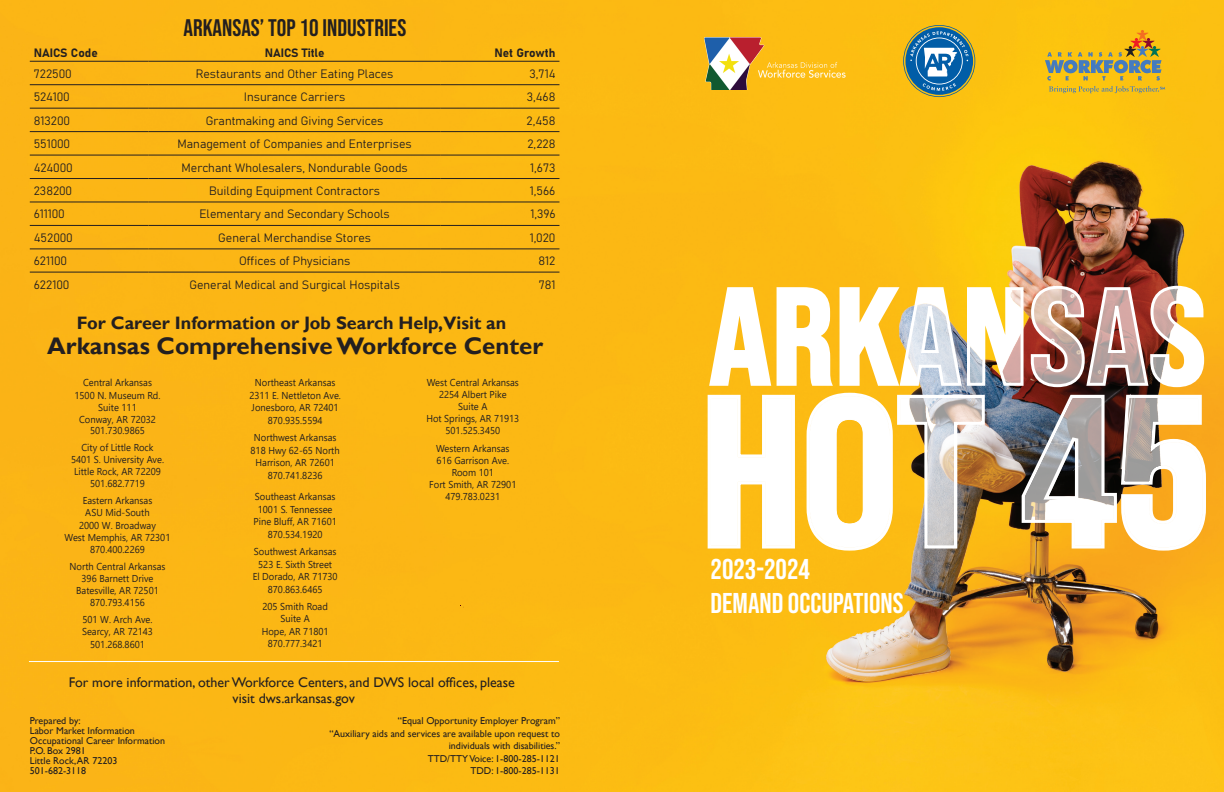
<style>
.page{position:relative;width:1224px;height:792px;background:#fff}
.page>*{position:absolute;margin:0;border:0;box-sizing:border-box;transform-origin:0 0}
.t1{font:28.6px/34.4px "Bebas Neue";color:#fff}
.t2{font:700 24px "Gill Sans";color:#231f20}
.t3{font:24px "Bebas Neue";color:#231f20}
.t4{font:700 18px "Gill Sans";color:#231f20}
.t5{font:14px/16.8px "Gill Sans";color:#231f20;text-align:center}
.t6{font:12px "Bahnschrift";color:#231f20}
.t7{font:10px/12.2px "Segoe UI";color:#231f20;text-align:center;scale:.94 1}
.t8{font:10px/9.9px "Gill Sans";color:#231f20}
</style>
<div class="page">
<img style="left:0;top:0;width:1224px;height:792px">
<img style="left:705px;top:38px;width:140px;height:52px">
<svg style="left:1045px;top:30px;width:120px;height:63px;background:#d3af33"></svg>
<svg style="left:903px;top:25px;width:72px;height:72px;background:#6b8f8a"></svg>
<hr style="left:30px;top:61px;width:119px;height:1px;background:#231f20">
<hr style="left:149px;top:61px;width:292px;height:1px;background:#231f20">
<hr style="left:441px;top:61px;width:118px;height:1px;background:#231f20">
<hr style="left:30px;top:84px;width:119px;height:1px;background:#231f20">
<hr style="left:149px;top:84px;width:292px;height:1px;background:#231f20">
<hr style="left:441px;top:84px;width:118px;height:1px;background:#231f20">
<hr style="left:30px;top:108px;width:119px;height:1px;background:#231f20">
<hr style="left:149px;top:108px;width:292px;height:1px;background:#231f20">
<hr style="left:441px;top:108px;width:118px;height:1px;background:#231f20">
<hr style="left:30px;top:131px;width:119px;height:1px;background:#231f20">
<hr style="left:149px;top:131px;width:292px;height:1px;background:#231f20">
<hr style="left:441px;top:131px;width:118px;height:1px;background:#231f20">
<hr style="left:30px;top:155px;width:119px;height:1px;background:#231f20">
<hr style="left:149px;top:155px;width:292px;height:1px;background:#231f20">
<hr style="left:441px;top:155px;width:118px;height:1px;background:#231f20">
<hr style="left:30px;top:178px;width:119px;height:1px;background:#231f20">
<hr style="left:149px;top:178px;width:292px;height:1px;background:#231f20">
<hr style="left:441px;top:178px;width:118px;height:1px;background:#231f20">
<hr style="left:30px;top:201px;width:119px;height:1px;background:#231f20">
<hr style="left:149px;top:201px;width:292px;height:1px;background:#231f20">
<hr style="left:441px;top:201px;width:118px;height:1px;background:#231f20">
<hr style="left:30px;top:225px;width:119px;height:1px;background:#231f20">
<hr style="left:149px;top:225px;width:292px;height:1px;background:#231f20">
<hr style="left:441px;top:225px;width:118px;height:1px;background:#231f20">
<hr style="left:30px;top:248px;width:119px;height:1px;background:#231f20">
<hr style="left:149px;top:248px;width:292px;height:1px;background:#231f20">
<hr style="left:441px;top:248px;width:118px;height:1px;background:#231f20">
<hr style="left:30px;top:272px;width:119px;height:1px;background:#231f20">
<hr style="left:149px;top:272px;width:292px;height:1px;background:#231f20">
<hr style="left:441px;top:272px;width:118px;height:1px;background:#231f20">
<hr style="left:29px;top:661px;width:530px;height:1px;background:#fff">
<svg style="left:707px;top:284px;width:499px;height:105px"></svg>
<svg style="left:706px;top:391px;width:502px;height:161px"></svg>
<h2 class="t3" style="left:183px;top:14px;width:224px">ARKANSAS’ TOP 10 INDUSTRIES</h2>
<p class="t6" style="left:34px;top:44px;width:65px">NAICS Code</p>
<p class="t6" style="left:265px;top:44px;width:61px">NAICS Title</p>
<p class="t6" style="left:494px;top:44px;width:63px">Net Growth</p>
<p class="t6" style="left:34px;top:64px;width:39px">722500</p>
<p class="t6" style="left:196px;top:64px;width:199px">Restaurants and Other Eating Places</p>
<p class="t6" style="left:530px;top:64px;width:27px">3,714</p>
<p class="t6" style="left:34px;top:88px;width:37px">524100</p>
<p class="t6" style="left:244px;top:88px;width:103px">Insurance Carriers</p>
<p class="t6" style="left:527px;top:88px;width:30px">3,468</p>
<p class="t6" style="left:34px;top:111px;width:38px">813200</p>
<p class="t6" style="left:206px;top:111px;width:179px">Grantmaking and Giving Services</p>
<p class="t6" style="left:526px;top:111px;width:31px">2,458</p>
<p class="t6" style="left:34px;top:135px;width:38px">551000</p>
<p class="t6" style="left:178px;top:135px;width:236px">Management of Companies and Enterprises</p>
<p class="t6" style="left:527px;top:135px;width:30px">2,228</p>
<p class="t6" style="left:34px;top:158px;width:40px">424000</p>
<p class="t6" style="left:182px;top:158px;width:228px">Merchant Wholesalers, Nondurable Goods</p>
<p class="t6" style="left:530px;top:158px;width:27px">1,673</p>
<p class="t6" style="left:34px;top:182px;width:40px">238200</p>
<p class="t6" style="left:209px;top:182px;width:172px">Building Equipment Contractors</p>
<p class="t6" style="left:530px;top:182px;width:27px">1,566</p>
<p class="t6" style="left:34px;top:205px;width:33px">611100</p>
<p class="t6" style="left:199px;top:205px;width:192px">Elementary and Secondary Schools</p>
<p class="t6" style="left:531px;top:205px;width:26px">1,396</p>
<p class="t6" style="left:34px;top:229px;width:40px">452000</p>
<p class="t6" style="left:218px;top:229px;width:154px">General Merchandise Stores</p>
<p class="t6" style="left:530px;top:229px;width:27px">1,020</p>
<p class="t6" style="left:34px;top:252px;width:35px">621100</p>
<p class="t6" style="left:239px;top:252px;width:113px">Offices of Physicians</p>
<p class="t6" style="left:539px;top:252px;width:18px">812</p>
<p class="t6" style="left:34px;top:275px;width:37px">622100</p>
<p class="t6" style="left:189px;top:275px;width:212px">General Medical and Surgical Hospitals</p>
<p class="t6" style="left:539px;top:275px;width:18px">781</p>
<h3 class="t4" style="left:77px;top:312px;width:431px">For Career Information or Job Search Help,Visit an</h3>
<h2 class="t2" style="left:47px;top:332px;width:497px">Arkansas Comprehensive Workforce Center</h2>
<p class="t7" style="left:75px;top:376px;width:93px">Central Arkansas<br>1500 N. Museum Rd.<br>Suite 111<br>Conway, AR 72032</p>
<p class="t7" style="left:81px;top:421px;width:78px;line-height:16.7px">501.730.9865<br>City of Little Rock</p>
<p class="t7" style="left:71px;top:453px;width:100px">5401 S. University Ave.<br>Little Rock, AR 72209<br>501.682.7719</p>
<p class="t7" style="left:65px;top:494px;width:114px">Eastern Arkansas<br>ASU Mid-South<br>2000 W. Broadway<br>West Memphis, AR 72301<br>870.400.2269</p>
<p class="t7" style="left:70px;top:559px;width:103px">North Central Arkansas<br>396 Barnett Drive<br>Batesville, AR 72501<br>870.793.4156</p>
<p class="t7" style="left:82px;top:613px;width:77px">501 W. Arch Ave.<br>Searcy, AR 72143<br>501.268.8601</p>
<p class="t7" style="left:249px;top:376px;width:99px;line-height:12.6px">Northeast Arkansas<br>2311 E. Nettleton Ave.<br>Jonesboro, AR 72401<br>870.935.5594</p>
<p class="t7" style="left:251px;top:430px;width:96px;line-height:12.6px">Northwest Arkansas<br>818 Hwy 62-65 North<br>Harrison, AR 72601<br>870.741.8236</p>
<p class="t7" style="left:254px;top:489px;width:90px;line-height:12.7px">Southeast Arkansas<br>1001 S. Tennessee<br>Pine Bluff, AR 71601<br>870.534.1920</p>
<p class="t7" style="left:253px;top:544px;width:92px;line-height:12.6px">Southwest Arkansas<br>523 E. Sixth Street<br>El Dorado, AR 71730<br>870.863.6465</p>
<p class="t7" style="left:262px;top:599px;width:73px;line-height:12.6px">205 Smith Road<br>Suite A<br>Hope, AR 71801<br>870.777.3421</p>
<p class="t7" style="left:426px;top:376px;width:100px">West Central Arkansas<br>2254 Albert Pike<br>Suite A<br>Hot Springs, AR 71913<br>501.525.3450</p>
<p class="t7" style="left:429px;top:442px;width:94px">Western Arkansas<br>616 Garrison Ave.<br>Room 101<br>Fort Smith, AR 72901<br>479.783.0231</p>
<h3 class="t5" style="left:69px;top:674px;width:448px">For more information, other Workforce Centers, and DWS local offices, please visit dws.arkansas.gov</h3>
<p class="t8" style="left:30px;top:716px;width:137px">Prepared by:<br>Labor Market Information<br>Occupational Career Information<br>P.O. Box 2981<br>Little Rock, AR 72203<br>501-682-3118</p>
<p class="t8" style="left:329px;top:715px;width:232px;line-height:12.5px;text-align:right">“Equal Opportunity Employer Program”<br>“Auxiliary aids and services are available upon request to individuals with disabilities.”<br>TTD/TTY Voice: 1-800-285-1121<br>TDD: 1-800-285-1131</p>
<h1 class="t1" style="left:711px;top:551px;width:194px">2023-2024<br>DEMAND OCCUPATIONS</h1>
</div>
